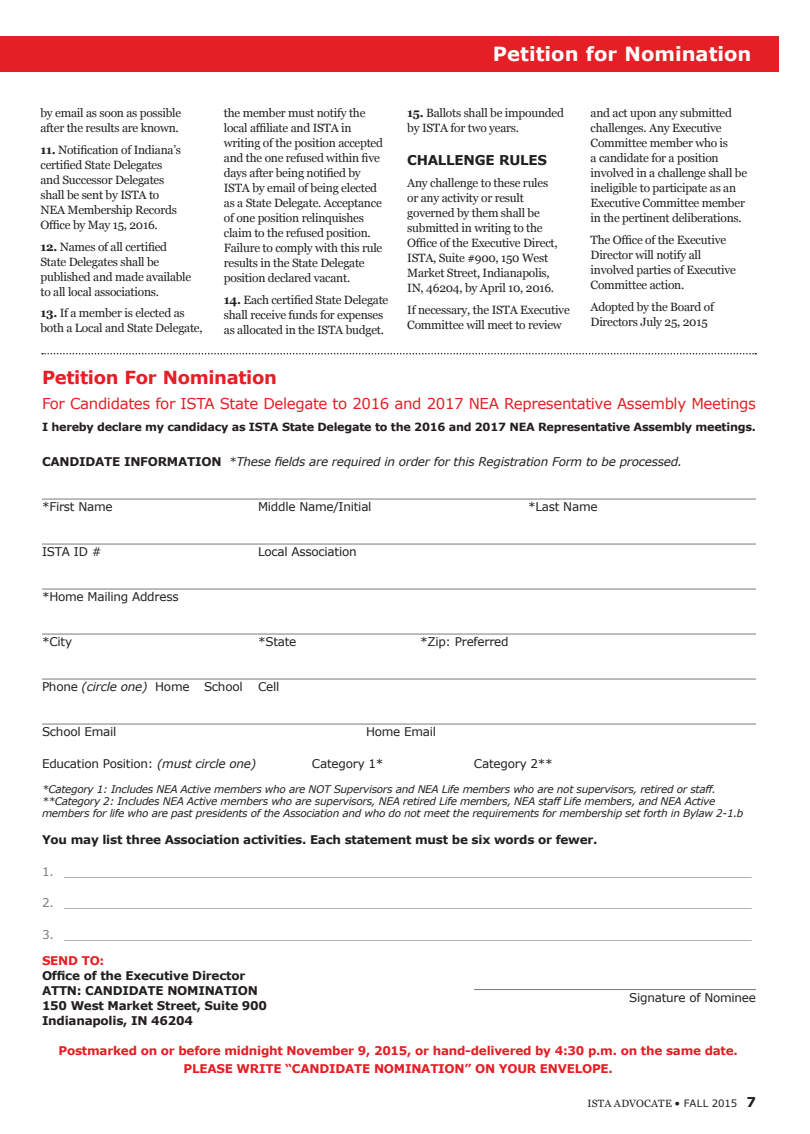
<style>
.page{position:relative;width:810px;height:1134px;background:#fff}
.page>*{position:absolute;margin:0;border:0;box-sizing:border-box;transform-origin:0 0}
.t1{font:700 19.5px "Verdana";color:#fff}
.Hed_Verdana_Bold_16{font:700 18px "Verdana";letter-spacing:-.02em;color:#e41f25}
.Hed_Verdana_Bold_16-2{font:15px "Verdana";letter-spacing:-.025em;color:#e41f25}
.Hed_Verdana_10_12{font:700 13.5px "Verdana";letter-spacing:-.02em;color:#231f20}
.Body_Verdana_9_12{font:12px/15px "Georgia";letter-spacing:-.02em;color:#231f20}
.Body_Verdana_9_12_NO{font:12px "Verdana";color:#787d83}
.Body_Verdana_9_12_NO-2{font:12px "Verdana";letter-spacing:-.02em;color:#231f20}
.Body_Verdana_9_12_NO-3{font:700 12px/15px "Verdana";letter-spacing:-.02em;color:#231f20}
.Body_Verdana_9_12_NO-4{font:700 12px "Verdana";letter-spacing:-.02em;color:#e41f25}
.Body_Verdana_9_12_NO-5{font:italic 12px "Verdana";letter-spacing:-.02em;color:#231f20}
.Body_Verdana_9_12_NO-6{font:700 11.25px "Verdana";letter-spacing:-.025em;color:#231f20}
.Body_Verdana_9_12_NO-7{font:italic 10.5px/12px "Verdana";letter-spacing:-.03em;color:#231f20}
.t2{font:10.5px "Georgia";letter-spacing:.02em;color:#231f20}
.s1{font-weight:700}
.s2{font-weight:700;font-style:normal}
.s3{font-style:italic}
.s4{color:#e41f25}
.s5{font-family:"Verdana"}
.s6{font-family:"Verdana";font-size:10.2px}
.s7{font-family:"Verdana";font-weight:700;font-size:13.5px}
</style>
<div class="page">
<hr style="left:42px;top:499px;width:714px;height:1px;background:#787d83">
<hr style="left:42px;top:544px;width:714px;height:1px;background:#787d83">
<hr style="left:42px;top:589px;width:714px;height:1px;background:#787d83">
<hr style="left:42px;top:634px;width:714px;height:1px;background:#787d83">
<hr style="left:42px;top:679px;width:714px;height:1px;background:#787d83">
<hr style="left:42px;top:724px;width:714px;height:1px;background:#787d83">
<hr style="left:474px;top:989px;width:282px;height:1px;background:#787d83">
<svg style="left:42px;top:353px;width:714px;height:1px"></svg>
<div style="left:0;top:36px;width:778px;height:36px;background:#e41f25"></div>
<p class="Body_Verdana_9_12" style="left:40px;top:106px;width:142px">by email as soon as possible after the results are known.</p>
<p class="Body_Verdana_9_12" style="left:40px;top:142px;width:142px"><span class="s1">11.</span> Notification of Indiana’s certified State Delegates and Successor Delegates shall be sent by ISTA to<br>NEA Membership Records<br>Office by May 15, 2016.</p>
<p class="Body_Verdana_9_12" style="left:40px;top:239px;width:152px"><span class="s1">12.</span> Names of all certified<br>State Delegates shall be published and made available to all local associations.</p>
<p class="Body_Verdana_9_12" style="left:40px;top:306px;width:164px"><span class="s1">13.</span> If a member is elected as both a Local and State Delegate,</p>
<p class="Body_Verdana_9_12" style="left:224px;top:106px;width:161px">the member must notify the local affiliate and ISTA in writing of the position accepted and the one refused within five days after being notified by<br>ISTA by email of being elected as a State Delegate. Acceptance of one position relinquishes claim to the refused position.<br>Failure to comply with this rule results in the State Delegate position declared vacant.</p>
<p class="Body_Verdana_9_12" style="left:224px;top:292px;width:166px"><span class="s1">14.</span> Each certified State Delegate shall receive funds for expenses as allocated in the ISTA budget.</p>
<p class="t1" style="left:493px;top:41px;width:260px">Petition for Nomination</p>
<p class="Body_Verdana_9_12" style="left:407px;top:106px;width:158px"><span class="s1">15.</span> Ballots shall be impounded by ISTA for two years.</p>
<p class="Hed_Verdana_10_12" style="left:407px;top:151px;width:141px">CHALLENGE RULES</p>
<p class="Body_Verdana_9_12" style="left:407px;top:175px;width:152px">Any challenge to these rules or any activity or result governed by them shall be submitted in writing to the<br>Office of the Executive Direct,<br>ISTA, Suite #900, 150 West<br>Market Street, Indianapolis,<br>IN, 46204, by April 10, 2016.</p>
<p class="Body_Verdana_9_12" style="left:407px;top:302px;width:164px">If necessary, the ISTA Executive<br>Committee will meet to review</p>
<p class="Body_Verdana_9_12" style="left:591px;top:106px;width:158px">and act upon any submitted challenges. Any Executive<br>Committee member who is<br>a candidate for a position involved in a challenge shall be ineligible to participate as an<br>Executive Committee member in the pertinent deliberations.</p>
<p class="Body_Verdana_9_12" style="left:591px;top:232px;width:147px">The Office of the Executive<br>Director will notify all involved parties of Executive<br>Committee action.</p>
<p class="Body_Verdana_9_12" style="left:591px;top:299px;width:125px">Adopted by the Board of<br>Directors July 25, 2015</p>
<p class="Hed_Verdana_Bold_16" style="left:42px;top:365px;width:236px">Petition For Nomination</p>
<p class="Hed_Verdana_Bold_16-2" style="left:42px;top:393px;width:716px">For Candidates for ISTA State Delegate to 2016 and 2017 NEA Representative Assembly Meetings</p>
<p class="Body_Verdana_9_12_NO-6" style="left:42px;top:419px;width:715px">I hereby declare my candidacy as ISTA State Delegate to the 2016 and 2017 NEA Representative Assembly meetings.</p>
<p class="Body_Verdana_9_12_NO-5" style="left:42px;top:454px;width:642px"><span class="s2">CANDIDATE INFORMATION</span> *These fields are required in order for this Registration Form to be processed.</p>
<p class="Body_Verdana_9_12_NO-2" style="left:42px;top:499px;width:72px">*First Name</p>
<p class="Body_Verdana_9_12_NO-2" style="left:258px;top:499px;width:115px">Middle Name/Initial</p>
<p class="Body_Verdana_9_12_NO-2" style="left:528px;top:499px;width:71px">*Last Name</p>
<p class="Body_Verdana_9_12_NO-2" style="left:42px;top:544px;width:61px">ISTA ID #</p>
<p class="Body_Verdana_9_12_NO-2" style="left:258px;top:544px;width:100px">Local Association</p>
<p class="Body_Verdana_9_12_NO-2" style="left:42px;top:589px;width:138px">*Home Mailing Address</p>
<p class="Body_Verdana_9_12_NO-2" style="left:42px;top:634px;width:32px">*City</p>
<p class="Body_Verdana_9_12_NO-2" style="left:258px;top:634px;width:40px">*State</p>
<p class="Body_Verdana_9_12_NO-2" style="left:420px;top:634px;width:90px">*Zip: Preferred</p>
<p class="Body_Verdana_9_12_NO-2" style="left:42px;top:679px;width:202px">Phone <span class="s3">(circle one)</span> Home School</p>
<p class="Body_Verdana_9_12_NO-2" style="left:258px;top:679px;width:23px">Cell</p>
<p class="Body_Verdana_9_12_NO-2" style="left:42px;top:724px;width:76px">School Email</p>
<p class="Body_Verdana_9_12_NO-2" style="left:366px;top:724px;width:72px">Home Email</p>
<p class="Body_Verdana_9_12_NO-2" style="left:42px;top:755px;width:216px">Education Position: <span class="s3">(must circle one)</span></p>
<p class="Body_Verdana_9_12_NO-2" style="left:312px;top:755px;width:73px">Category 1*</p>
<p class="Body_Verdana_9_12_NO-2" style="left:474px;top:755px;width:80px">Category 2**</p>
<p class="Body_Verdana_9_12_NO-7" style="left:42px;top:783px;width:703px">*Category 1: Includes NEA Active members who are NOT Supervisors and NEA Life members who are not supervisors, retired or staff. **Category 2: Includes NEA Active members who are supervisors, NEA retired Life members, NEA staff Life members, and NEA Active members for life who are past presidents of the Association and who do not meet the requirements for membership set forth in Bylaw 2-1.b</p>
<p class="Body_Verdana_9_12_NO-3" style="left:42px;top:832px;width:557px">You may list three Association activities. Each statement must be six words or fewer.</p>
<p class="Body_Verdana_9_12_NO" style="left:42px;top:863px;width:711px">1. _____________________________________________________________________________________________</p>
<p class="Body_Verdana_9_12_NO" style="left:42px;top:895px;width:711px">2. _____________________________________________________________________________________________</p>
<p class="Body_Verdana_9_12_NO" style="left:42px;top:926px;width:711px">3. _____________________________________________________________________________________________</p>
<p class="Body_Verdana_9_12_NO-3" style="left:42px;top:953px;width:226px"><span class="s4">SEND TO:<br></span>Office of the Executive Director<br>ATTN: CANDIDATE NOMINATION<br>150 West Market Street, Suite 900<br>Indianapolis, IN 46204</p>
<p class="Body_Verdana_9_12_NO-4" style="left:59px;top:1043px;width:681px">Postmarked on or before midnight November 9, 2015, or hand-delivered by 4:30 p.m. on the same date.</p>
<p class="Body_Verdana_9_12_NO-4" style="left:184px;top:1061px;width:431px">PLEASE WRITE “CANDIDATE NOMINATION” ON YOUR ENVELOPE.</p>
<p class="t2" style="left:588px;top:1097px;width:170px">ISTA ADVOCATE <span class="s5">•</span> <span class="s6">FALL 2015</span> <span class="s7">7</span></p>
<p class="Body_Verdana_9_12_NO-2" style="left:629px;top:989px;width:128px">Signature of Nominee</p>
</div>
